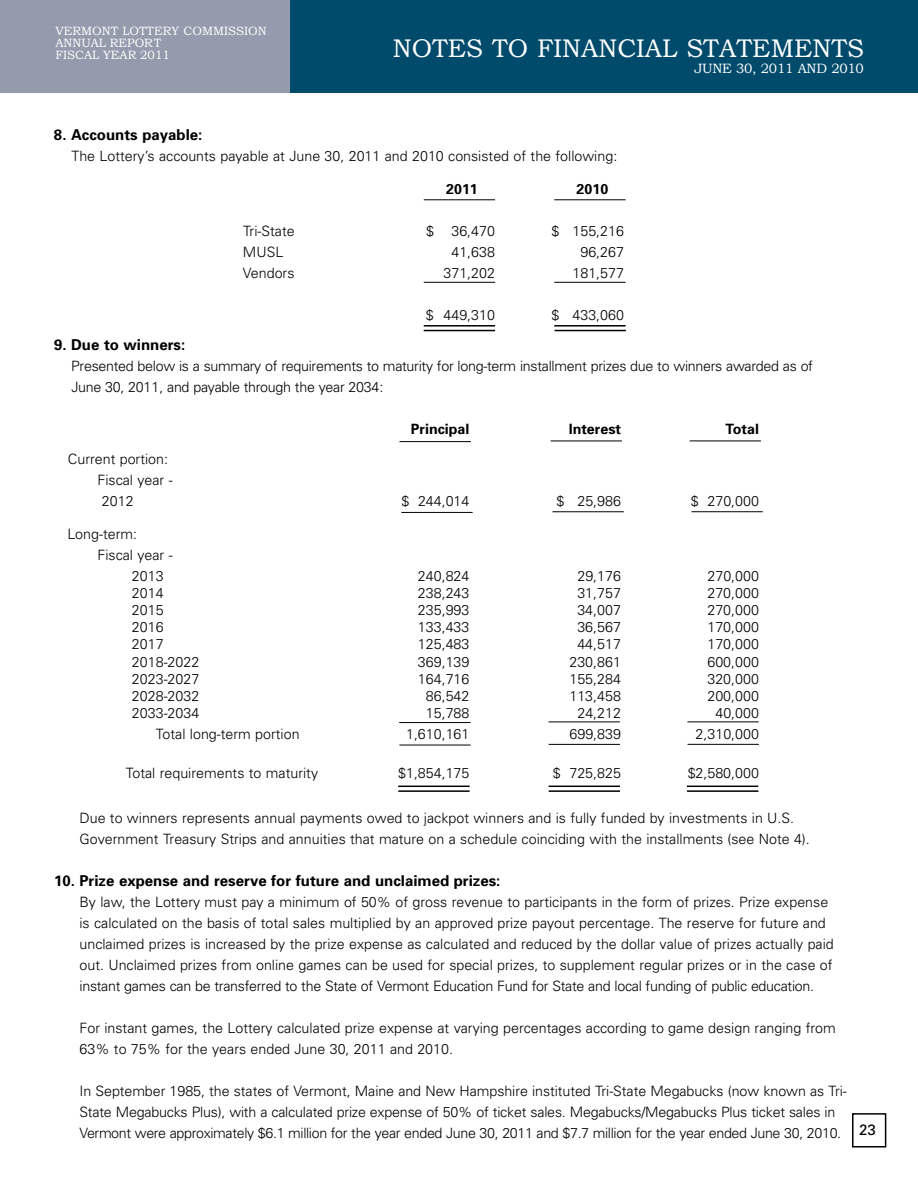
<style>
.page{position:relative;width:918px;height:1188px;background:#fff}
.page>*{position:absolute;margin:0;border:0;box-sizing:border-box;transform-origin:0 0}
.t1{font:25.5px "Bookman Old Style";color:#fff}
.t2{font:700 15px "Univers";color:#000}
.t3{font:15px "Univers";color:#000}
.t4{font:300 14.25px/21px "Univers";color:#000}
.t5{font:300 14.25px/21px "Univers";letter-spacing:-.02em;color:#000}
.t6{font:700 14.25px "Univers";color:#000}
.t7{font:13.5px "Bookman Old Style";letter-spacing:-.02em;color:#fff}
.t8{font:12px/12px "Bookman Old Style";color:#fff}
</style>
<div class="page">
<div style="left:852px;top:1113px;width:34px;height:35px;border:2px solid #000"></div>
<hr style="left:0;top:0;width:4px;height:93px;background:#949bad">
<div style="left:14px;top:0;width:904px;height:93px;background:#004b6b"></div>
<div style="left:2px;top:0;width:288px;height:93px;background:#949bad"></div>
<hr style="left:398px;top:786px;width:72px;height:1px;background:#000">
<hr style="left:399px;top:441px;width:72px;height:1px;background:#000">
<hr style="left:551px;top:441px;width:71px;height:1px;background:#000">
<hr style="left:690px;top:441px;width:71px;height:1px;background:#000">
<hr style="left:549px;top:786px;width:71px;height:1px;background:#000">
<hr style="left:687px;top:786px;width:71px;height:1px;background:#000">
<hr style="left:399px;top:745px;width:72px;height:1px;background:#000">
<hr style="left:549px;top:744px;width:71px;height:1px;background:#000">
<hr style="left:688px;top:744px;width:71px;height:1px;background:#000">
<hr style="left:424px;top:325px;width:71px;height:2px;background:#000">
<hr style="left:554px;top:325px;width:72px;height:2px;background:#000">
<hr style="left:424px;top:199px;width:71px;height:1px;background:#000">
<hr style="left:554px;top:199px;width:72px;height:1px;background:#000">
<hr style="left:424px;top:282px;width:71px;height:1px;background:#000">
<hr style="left:554px;top:282px;width:72px;height:1px;background:#000">
<hr style="left:401px;top:512px;width:72px;height:1px;background:#000">
<hr style="left:552px;top:511px;width:72px;height:1px;background:#000">
<hr style="left:691px;top:511px;width:72px;height:1px;background:#000">
<hr style="left:399px;top:722px;width:72px;height:1px;background:#000">
<hr style="left:549px;top:722px;width:71px;height:1px;background:#000">
<hr style="left:687px;top:722px;width:72px;height:1px;background:#000">
<hr style="left:398px;top:790px;width:72px;height:2px;background:#000">
<hr style="left:549px;top:790px;width:71px;height:2px;background:#000">
<hr style="left:687px;top:790px;width:71px;height:2px;background:#000">
<hr style="left:424px;top:330px;width:71px;height:1px;background:#000">
<hr style="left:555px;top:330px;width:71px;height:1px;background:#000">
<p class="t8" style="left:56px;top:25px;width:213px">VERMONT LOTTERY COMMISSION<br>ANNUAL REPORT<br>FISCAL YEAR 2011</p>
<h1 class="t1" style="left:393px;top:34px;width:473px">NOTES TO FINANCIAL STATEMENTS</h1>
<p class="t7" style="left:694px;top:61px;width:19px">JUNE</p>
<p class="t7" style="left:736px;top:61px;width:73px">30, 2011 AND</p>
<p class="t7" style="left:831px;top:61px;width:34px">2010</p>
<p class="t2" style="left:54px;top:125px;width:150px">8. Accounts payable:</p>
<p class="t4" style="left:71px;top:145px;width:547px">The Lottery’s accounts payable at June 30, 2011 and 2010 consisted of the following:</p>
<p class="t6" style="left:446px;top:180px;width:33px">2011</p>
<p class="t6" style="left:577px;top:180px;width:33px">2010</p>
<p class="t4" style="left:243px;top:220px;width:53px">Tri-State</p>
<p class="t4" style="left:426px;top:220px;width:70px">$ 36,470</p>
<p class="t4" style="left:552px;top:220px;width:74px">$ 155,216</p>
<p class="t4" style="left:243px;top:241px;width:42px">MUSL</p>
<p class="t4" style="left:451px;top:241px;width:45px">41,638</p>
<p class="t4" style="left:580px;top:241px;width:45px">96,267</p>
<p class="t4" style="left:243px;top:262px;width:53px">Vendors</p>
<p class="t4" style="left:443px;top:262px;width:53px">371,202</p>
<p class="t4" style="left:573px;top:262px;width:53px">181,577</p>
<p class="t4" style="left:426px;top:304px;width:71px">$ 449,310</p>
<p class="t4" style="left:552px;top:304px;width:74px">$ 433,060</p>
<p class="t2" style="left:54px;top:335px;width:133px">9. Due to winners:</p>
<p class="t5" style="left:71px;top:355px;width:743px">Presented below is a summary of requirements to maturity for long-term installment prizes due to winners awarded as of<br>June 30, 2011, and payable through the year 2034:</p>
<p class="t6" style="left:411px;top:420px;width:60px">Principal</p>
<p class="t6" style="left:569px;top:420px;width:54px">Interest</p>
<p class="t6" style="left:725px;top:420px;width:35px">Total</p>
<p class="t4" style="left:68px;top:448px;width:102px">Current portion:</p>
<p class="t4" style="left:98px;top:469px;width:77px">Fiscal year -</p>
<p class="t4" style="left:102px;top:490px;width:33px">2012</p>
<p class="t4" style="left:401px;top:490px;width:70px">$ 244,014</p>
<p class="t4" style="left:556px;top:490px;width:66px">$ 25,986</p>
<p class="t4" style="left:691px;top:490px;width:70px">$ 270,000</p>
<p class="t4" style="left:67px;top:523px;width:71px">Long-term:</p>
<p class="t4" style="left:98px;top:544px;width:77px">Fiscal year -</p>
<p class="t4" style="left:132px;top:565px;width:33px">2013</p>
<p class="t4" style="left:418px;top:565px;width:53px">240,824</p>
<p class="t4" style="left:577px;top:565px;width:45px">29,176</p>
<p class="t4" style="left:707px;top:565px;width:53px">270,000</p>
<p class="t4" style="left:132px;top:582px;width:33px">2014</p>
<p class="t4" style="left:418px;top:582px;width:53px">238,243</p>
<p class="t4" style="left:577px;top:582px;width:45px">31,757</p>
<p class="t4" style="left:707px;top:582px;width:53px">270,000</p>
<p class="t4" style="left:132px;top:599px;width:33px">2015</p>
<p class="t4" style="left:418px;top:599px;width:53px">235,993</p>
<p class="t4" style="left:577px;top:599px;width:45px">34,007</p>
<p class="t4" style="left:707px;top:599px;width:53px">270,000</p>
<p class="t4" style="left:132px;top:616px;width:33px">2016</p>
<p class="t4" style="left:418px;top:616px;width:53px">133,433</p>
<p class="t4" style="left:577px;top:616px;width:45px">36,567</p>
<p class="t4" style="left:707px;top:616px;width:53px">170,000</p>
<p class="t4" style="left:132px;top:633px;width:33px">2017</p>
<p class="t4" style="left:418px;top:633px;width:53px">125,483</p>
<p class="t4" style="left:577px;top:633px;width:45px">44,517</p>
<p class="t4" style="left:707px;top:633px;width:53px">170,000</p>
<p class="t4" style="left:132px;top:651px;width:69px">2018-2022</p>
<p class="t4" style="left:418px;top:651px;width:53px">369,139</p>
<p class="t4" style="left:569px;top:651px;width:53px">230,861</p>
<p class="t4" style="left:707px;top:651px;width:53px">600,000</p>
<p class="t4" style="left:132px;top:668px;width:69px">2023-2027</p>
<p class="t4" style="left:418px;top:668px;width:53px">164,716</p>
<p class="t4" style="left:569px;top:668px;width:53px">155,284</p>
<p class="t4" style="left:707px;top:668px;width:53px">320,000</p>
<p class="t4" style="left:132px;top:685px;width:69px">2028-2032</p>
<p class="t4" style="left:426px;top:685px;width:45px">86,542</p>
<p class="t4" style="left:569px;top:685px;width:53px">113,458</p>
<p class="t4" style="left:707px;top:685px;width:53px">200,000</p>
<p class="t4" style="left:132px;top:702px;width:69px">2033-2034</p>
<p class="t4" style="left:426px;top:702px;width:45px">15,788</p>
<p class="t4" style="left:577px;top:702px;width:45px">24,212</p>
<p class="t4" style="left:715px;top:702px;width:45px">40,000</p>
<p class="t4" style="left:156px;top:723px;width:145px">Total long-term portion</p>
<p class="t4" style="left:406px;top:723px;width:65px">1,610,161</p>
<p class="t4" style="left:569px;top:723px;width:53px">699,839</p>
<p class="t4" style="left:696px;top:723px;width:65px">2,310,000</p>
<p class="t4" style="left:126px;top:762px;width:194px">Total requirements to maturity</p>
<p class="t4" style="left:398px;top:762px;width:73px">$1,854,175</p>
<p class="t4" style="left:553px;top:762px;width:70px">$ 725,825</p>
<p class="t4" style="left:688px;top:762px;width:73px">$2,580,000</p>
<p class="t4" style="left:79px;top:807px;width:732px">Due to winners represents annual payments owed to jackpot winners and is fully funded by investments in U.S.<br>Government Treasury Strips and annuities that mature on a schedule coinciding with the installments (see Note 4).</p>
<p class="t2" style="left:54px;top:871px;width:448px">10. Prize expense and reserve for future and unclaimed prizes:</p>
<p class="t4" style="left:79px;top:891px;width:756px">By law, the Lottery must pay a minimum of 50% of gross revenue to participants in the form of prizes. Prize expense is calculated on the basis of total sales multiplied by an approved prize payout percentage. The reserve for future and unclaimed prizes is increased by the prize expense as calculated and reduced by the dollar value of prizes actually paid out. Unclaimed prizes from online games can be used for special prizes, to supplement regular prizes or in the case of instant games can be transferred to the State of Vermont Education Fund for State and local funding of public education.</p>
<p class="t4" style="left:79px;top:1017px;width:758px">For instant games, the Lottery calculated prize expense at varying percentages according to game design ranging from<br>63% to 75% for the years ended June 30, 2011 and 2010.</p>
<p class="t4" style="left:79px;top:1080px;width:769px">In September 1985, the states of Vermont, Maine and New Hampshire instituted Tri-State Megabucks (now known as Tri-<br>State Megabucks Plus), with a calculated prize expense of 50% of ticket sales. Megabucks/Megabucks Plus ticket sales in<br>Vermont were approximately $6.1 million for the year ended June 30, 2011 and $7.7 million for the year ended June 30, 2010.</p>
<p class="t3" style="left:859px;top:1120px;width:18px">23</p>
</div>
